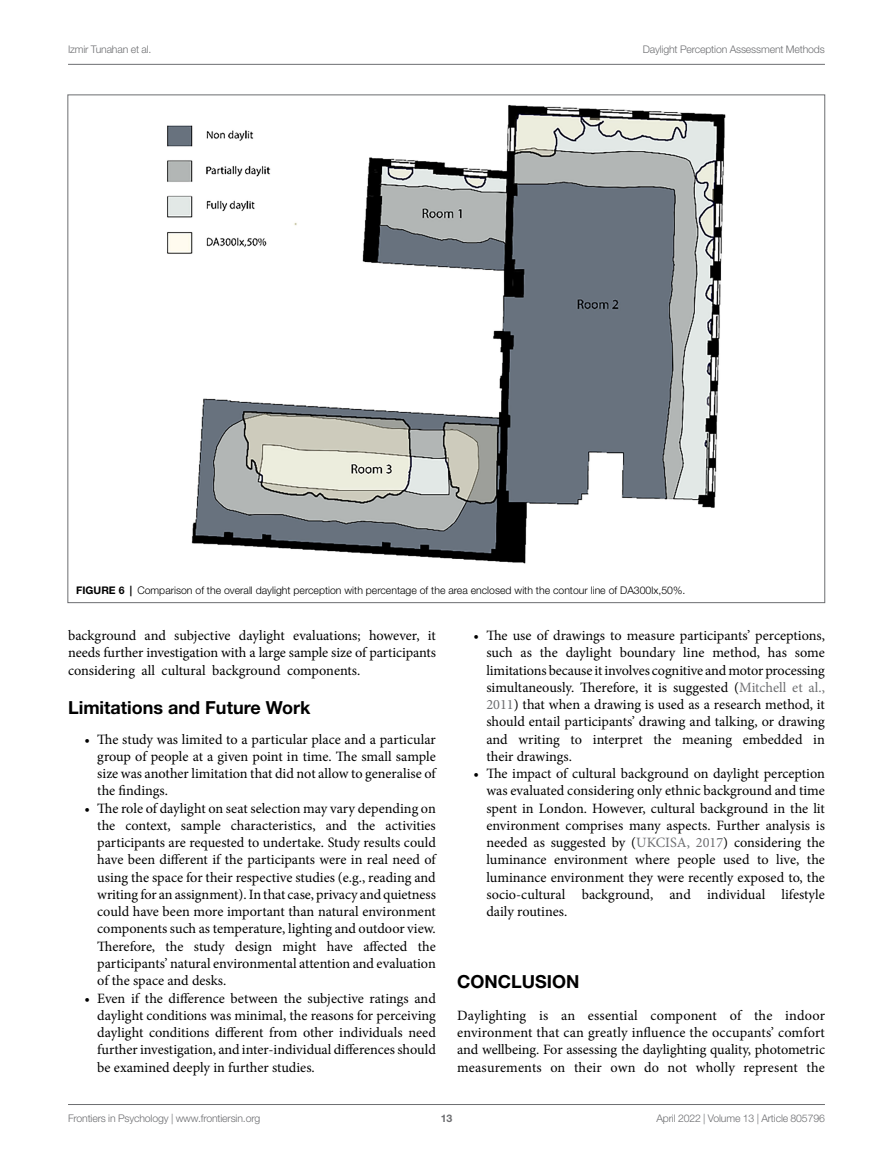
<style>
.page{position:relative;width:893px;height:1170px;background:#fff}
.page>*{position:absolute;margin:0;border:0;box-sizing:border-box;transform-origin:0 0}
.HEAD_2{font:700 18px "Helvetica Neue LT Std";color:#000}
.HEAD_1{font:700 18px "Helvetica Neue LT Std";color:#000}
.BL_MID{font:14.25px/17.2px "Minion Pro";color:#000;text-align:justify}
.BL_BLW{font:14.25px/17.2px "Minion Pro";color:#000;text-align:justify}
.TEXT_FLUSH{font:14.25px/17.2px "Minion Pro";letter-spacing:.01em;color:#000;text-align:justify}
.BL_ABW{font:14.25px/17.2px "Minion Pro";color:#000;text-align:justify}
.TEXT{font:14.25px/17.2px "Minion Pro";color:#000;text-align:justify}
.t1{font:300 10.5px "Helvetica Neue LT Std";letter-spacing:-.015em;color:#6d6e71}
.FIG_LEG{font:300 10.5px "Helvetica Neue LT Std";color:#000}
.t2{font:700 10.5px "Helvetica Neue LT Std";color:#6d6e71}
.s1{font-weight:700}
.s2{color:#6d6e71}
</style>
<div class="page">
<hr style="left:68px;top:64px;width:757px;height:1px;background:#6d6e71">
<hr style="left:68px;top:1104px;width:757px;height:1px;background:#6d6e71">
<img style="left:167px;top:104px;width:559px;height:460px">
<p class="t1" style="left:68px;top:42px;width:85px">Izmir Tunahan et al.</p>
<p class="t1" style="left:643px;top:42px;width:184px">Daylight Perception Assessment Methods</p>
<p class="FIG_LEG" style="left:76px;top:584px;width:610px"><span class="s1">FIGURE 6 |</span> Comparison of the overall daylight perception with percentage of the area enclosed with the contour line of DA300lx,50%.</p>
<p class="TEXT" style="left:68px;top:627px;width:369px">background and subjective daylight evaluations; however, it needs further investigation with a large sample size of participants considering all cultural background components.</p>
<p class="HEAD_2" style="left:68px;top:696px;width:244px">Limitations and Future Work</p>
<p class="BL_ABW" style="left:97px;top:730px;width:340px;text-indent:-13px">• The study was limited to a particular place and a particular group of people at a given point in time. The small sample size was another limitation that did not allow to generalise of the findings.</p>
<p class="BL_MID" style="left:97px;top:799px;width:340px;text-indent:-13px">• The role of daylight on seat selection may vary depending on the context, sample characteristics, and the activities participants are requested to undertake. Study results could have been different if the participants were in real need of using the space for their respective studies (e.g., reading and writing for an assignment). In that case, privacy and quietness could have been more important than natural environment components such as temperature, lighting and outdoor view.<br>Therefore, the study design might have affected the participants’ natural environmental attention and evaluation of the space and desks.</p>
<p class="BL_MID" style="left:97px;top:989px;width:340px;text-indent:-13px">• Even if the difference between the subjective ratings and daylight conditions was minimal, the reasons for perceiving daylight conditions different from other individuals need further investigation, and inter-individual differences should be examined deeply in further studies.</p>
<p class="BL_MID" style="left:486px;top:627px;width:340px;text-indent:-13px">• The use of drawings to measure participants’ perceptions, such as the daylight boundary line method, has some limitations because it involves cognitive and motor processing simultaneously. Therefore, it is suggested (<span class="s2">Mitchell et al., 2011</span>) that when a drawing is used as a research method, it should entail participants’ drawing and talking, or drawing and writing to interpret the meaning embedded in their drawings.</p>
<p class="BL_BLW" style="left:486px;top:765px;width:340px;text-indent:-13px">• The impact of cultural background on daylight perception was evaluated considering only ethnic background and time spent in London. However, cultural background in the lit environment comprises many aspects. Further analysis is needed as suggested by (<span class="s2">UKCISA, 2017</span>) considering the luminance environment where people used to live, the luminance environment they were recently exposed to, the socio-cultural background, and individual lifestyle daily routines.</p>
<p class="HEAD_1" style="left:457px;top:970px;width:124px">CONCLUSION</p>
<p class="TEXT_FLUSH" style="left:457px;top:1006px;width:369px">Daylighting is an essential component of the indoor environment that can greatly influence the occupants’ comfort and wellbeing. For assessing the daylighting quality, photometric measurements on their own do not wholly represent the</p>
<p class="t1" style="left:68px;top:1111px;width:194px">Frontiers in Psychology | www.frontiersin.org</p>
<p class="t2" style="left:441px;top:1111px;width:13px">13</p>
<p class="t1" style="left:656px;top:1111px;width:170px">April 2022 | Volume 13 | Article 805796</p>
</div>
